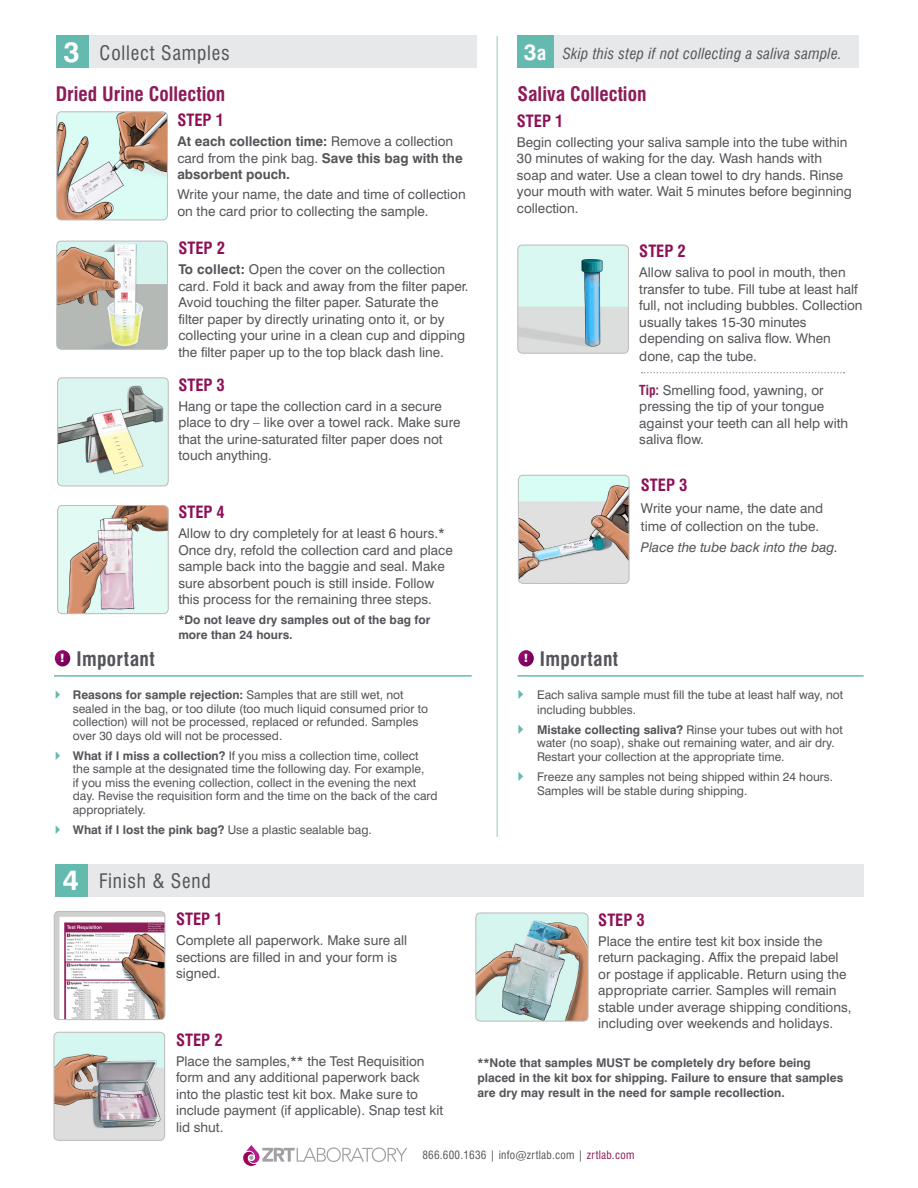
<style>
.page{position:relative;width:918px;height:1188px;background:#fff}
.page>*{position:absolute;margin:0;border:0;box-sizing:border-box;transform-origin:0 0}
.t1{font:700 28.5px "Swiss 721 BT";color:#fff}
.t2{font:700 22.5px "Swiss 721 BT";color:#fff}
.Bullets_2{font:700 condensed 19.5px "Swiss 721 BT";color:#8d1c58}
.t3{font:condensed 19.5px "Swiss 721 BT";letter-spacing:.04em;color:#54555a}
.t4{font:700 condensed 19.5px "Swiss 721 BT";letter-spacing:.02em;color:#54555a}
.t5{font:700 condensed 16.5px "Swiss 721 BT";color:#8e0f56}
.t6{font:italic condensed 15px "Swiss 721 BT";letter-spacing:.02em;color:#54555a}
.Bullets{font:13.5px/16.5px "Swiss 721 BT";color:#54555a}
.Paragraph_Style_3{font:13.5px/16.5px "Swiss 721 BT";color:#54555a}
.t7{font:700 13.5px/16.5px "Swiss 721 BT";color:#54555a}
.Paragraph_Style_3-2{font:italic 13.5px "Swiss 721 BT";color:#54555a}
.t8{font:12px/13.5px "Swiss 721 BT";color:#54555a}
.t9{font:700 12px/15px "Swiss 721 BT";color:#54555a}
.t10{font:900 11.4px "Arial";color:#fff}
.t11{font:condensed 11.25px "Swiss 721 BT";letter-spacing:.02em;color:#54555a}
.s1{font-weight:400}
.s2{font-weight:700}
.s3{font-stretch:condensed;font-size:19.5px}
.s4{font-weight:700;font-stretch:condensed;color:#8d1c58}
.s5{color:#8d1c58}
</style>
<div class="page">
<svg style="left:243px;top:1145px;width:164px;height:21px"></svg>
<img style="left:518px;top:245px;width:110px;height:108px">
<div style="left:518px;top:245px;width:111px;height:108px;border:1px solid #bdbbbb;border-radius:5px"></div>
<img style="left:518px;top:475px;width:111px;height:108px">
<div style="left:518px;top:475px;width:111px;height:109px;border:1px solid #bdbbbb;border-radius:5px"></div>
<div style="left:56px;top:36px;width:421px;height:32px;background:#e7e8e9"></div>
<div style="left:56px;top:36px;width:33px;height:32px;background:#65bab0"></div>
<hr style="left:496px;top:36px;width:2px;height:801px;background:#b6dcd7">
<img style="left:54px;top:911px;width:111px;height:109px">
<div style="left:54px;top:911px;width:111px;height:109px;border:1px solid #bdbbbb;border-radius:5px"></div>
<img style="left:54px;top:1032px;width:111px;height:107px">
<div style="left:54px;top:1032px;width:111px;height:109px;border:1px solid #bdbbbb;border-radius:5px"></div>
<img style="left:476px;top:913px;width:112px;height:108px">
<div style="left:476px;top:913px;width:112px;height:108px;border:1px solid #bdbbbb;border-radius:5px"></div>
<div style="left:55px;top:864px;width:809px;height:32px;background:#e7e8e9"></div>
<div style="left:55px;top:864px;width:33px;height:32px;background:#65bab0"></div>
<img style="left:57px;top:112px;width:110px;height:108px">
<div style="left:57px;top:112px;width:111px;height:108px;border:1px solid #bdbbbb;border-radius:5px"></div>
<img style="left:57px;top:241px;width:110px;height:108px">
<div style="left:57px;top:241px;width:111px;height:108px;border:1px solid #bdbbbb;border-radius:5px"></div>
<img style="left:58px;top:378px;width:109px;height:108px">
<div style="left:57px;top:378px;width:112px;height:108px;border:1px solid #bdbbbb;border-radius:5px"></div>
<img style="left:59px;top:505px;width:108px;height:109px">
<div style="left:57px;top:505px;width:112px;height:109px;border:1px solid #bdbbbb;border-radius:5px"></div>
<svg style="left:642px;top:372px;width:203px;height:1px"></svg>
<div style="left:518px;top:36px;width:341px;height:32px;background:#e7e8e9"></div>
<div style="left:518px;top:36px;width:36px;height:32px;background:#65bab0"></div>
<svg style="left:55px;top:650px;width:15px;height:16px"></svg>
<hr style="left:54px;top:675px;width:418px;height:2px;background:#65bab0">
<svg style="left:518px;top:650px;width:16px;height:16px"></svg>
<hr style="left:518px;top:675px;width:346px;height:2px;background:#65bab0">
<p class="t1" style="left:63px;top:34px;width:18px">3</p>
<p class="t3" style="left:100px;top:41px;width:132px">Collect Samples</p>
<p class="Bullets_2" style="left:56px;top:83px;width:171px">Dried Urine Collection</p>
<p class="t5" style="left:177px;top:110px;width:48px">STEP 1</p>
<p class="t7" style="left:177px;top:133px;width:287px">At each collection time: <span class="s1">Remove a collection card from the pink bag.</span> Save this bag with the absorbent pouch.</p>
<p class="Bullets" style="left:177px;top:186px;width:290px">Write your name, the date and time of collection on the card prior to collecting the sample.</p>
<p class="t5" style="left:178px;top:238px;width:48px">STEP 2</p>
<p class="Bullets" style="left:178px;top:261px;width:292px"><span class="s2">To collect:</span> Open the cover on the collection card. Fold it back and away from the filter paper.<br>Avoid touching the filter paper. Saturate the<br>filter paper by directly urinating onto it, or by collecting your urine in a clean cup and dipping the filter paper up to the top black dash line.</p>
<p class="t5" style="left:178px;top:375px;width:48px">STEP 3</p>
<p class="Bullets" style="left:178px;top:398px;width:284px">Hang or tape the collection card in a secure place to dry – like over a towel rack. Make sure that the urine-saturated filter paper does not touch anything.</p>
<p class="t5" style="left:178px;top:503px;width:48px">STEP 4</p>
<p class="Bullets" style="left:178px;top:525px;width:276px">Allow to dry completely for at least 6 hours.* Once dry, refold the collection card and place sample back into the baggie and seal. Make sure absorbent pouch is still inside. Follow this process for the remaining three steps.</p>
<p class="t9" style="left:178px;top:612px;width:253px">*Do not leave dry samples out of the bag for more than 24 hours.</p>
<p class="t2" style="left:524px;top:38px;width:24px">3<span class="s3">a</span></p>
<p class="t6" style="left:563px;top:45px;width:281px">Skip this step if not collecting a saliva sample.</p>
<p class="Bullets_2" style="left:518px;top:83px;width:130px">Saliva Collection</p>
<p class="t5" style="left:517px;top:111px;width:48px">STEP 1</p>
<p class="Bullets" style="left:517px;top:134px;width:337px">Begin collecting your saliva sample into the tube within 30 minutes of waking for the day. Wash hands with soap and water. Use a clean towel to dry hands. Rinse your mouth with water. Wait 5 minutes before beginning collection.</p>
<p class="t5" style="left:639px;top:241px;width:48px">STEP 2</p>
<p class="Paragraph_Style_3" style="left:639px;top:264px;width:225px">Allow saliva to pool in mouth, then transfer to tube. Fill tube at least half full, not including bubbles. Collection usually takes 15-30 minutes depending on saliva flow. When</p>
<p class="Paragraph_Style_3" style="left:639px;top:348px;width:119px">done, cap the tube.</p>
<p class="Paragraph_Style_3" style="left:639px;top:381px;width:210px"><span class="s4">Tip:</span> Smelling food, yawning, or pressing the tip of your tongue against your teeth can all help with saliva flow.</p>
<p class="t5" style="left:641px;top:476px;width:48px">STEP 3</p>
<p class="Paragraph_Style_3" style="left:641px;top:499px;width:184px;line-height:18px">Write your name, the date and time of collection on the tube.</p>
<p class="Paragraph_Style_3-2" style="left:641px;top:539px;width:199px">Place the tube back into the bag.</p>
<p class="t10" style="left:60px;top:650px;width:5px">!</p>
<p class="t4" style="left:76px;top:647px;width:80px">Important</p>
<p class="t10" style="left:524px;top:650px;width:5px">!</p>
<p class="t4" style="left:540px;top:647px;width:80px">Important</p>
<p class="t8" style="left:73px;top:688px;width:357px"><span class="s2">Reasons for sample rejection:</span> Samples that are still wet, not sealed in the bag, or too dilute (too much liquid consumed prior to collection) will not be processed, replaced or refunded. Samples over 30 days old will not be processed.</p>
<p class="t8" style="left:73px;top:749px;width:366px"><span class="s2">What if I miss a collection?</span> If you miss a collection time, collect the sample at the designated time the following day. For example,<br>if you miss the evening collection, collect in the evening the next day. Revise the requisition form and the time on the back of the card appropriately.</p>
<p class="t8" style="left:73px;top:823px;width:301px"><span class="s2">What if I lost the pink bag?</span> Use a plastic sealable bag.</p>
<p class="t1" style="left:63px;top:863px;width:18px">4</p>
<p class="t3" style="left:99px;top:869px;width:113px">Finish &amp; Send</p>
<p class="t5" style="left:176px;top:909px;width:48px">STEP 1</p>
<p class="Bullets" style="left:176px;top:932px;width:233px">Complete all paperwork. Make sure all sections are filled in and your form is signed.</p>
<p class="t5" style="left:176px;top:1030px;width:48px">STEP 2</p>
<p class="Bullets" style="left:176px;top:1053px;width:269px">Place the samples,** the Test Requisition form and any additional paperwork back into the plastic test kit box. Make sure to include payment (if applicable). Snap test kit lid shut.</p>
<p class="t8" style="left:537px;top:687px;width:308px;line-height:15px">Each saliva sample must fill the tube at least half way, not including bubbles.</p>
<p class="t8" style="left:537px;top:723px;width:307px"><span class="s2">Mistake collecting saliva?</span> Rinse your tubes out with hot water (no soap), shake out remaining water, and air dry.<br>Restart your collection at the appropriate time.</p>
<p class="t8" style="left:537px;top:770px;width:298px">Freeze any samples not being shipped within 24 hours.<br>Samples will be stable during shipping.</p>
<p class="t5" style="left:598px;top:910px;width:48px">STEP 3</p>
<p class="Bullets" style="left:598px;top:933px;width:255px">Place the entire test kit box inside the return packaging. Affix the prepaid label or postage if applicable. Return using the appropriate carrier. Samples will remain stable under average shipping conditions, including over weekends and holidays.</p>
<p class="t9" style="left:477px;top:1055px;width:367px">**Note that samples MUST be completely dry before being placed in the kit box for shipping. Failure to ensure that samples are dry may result in the need for sample recollection.</p>
<p class="t11" style="left:422px;top:1149px;width:213px">866.600.1636 | info@zrtlab.com | <span class="s5">zrtlab.com</span></p>
</div>
